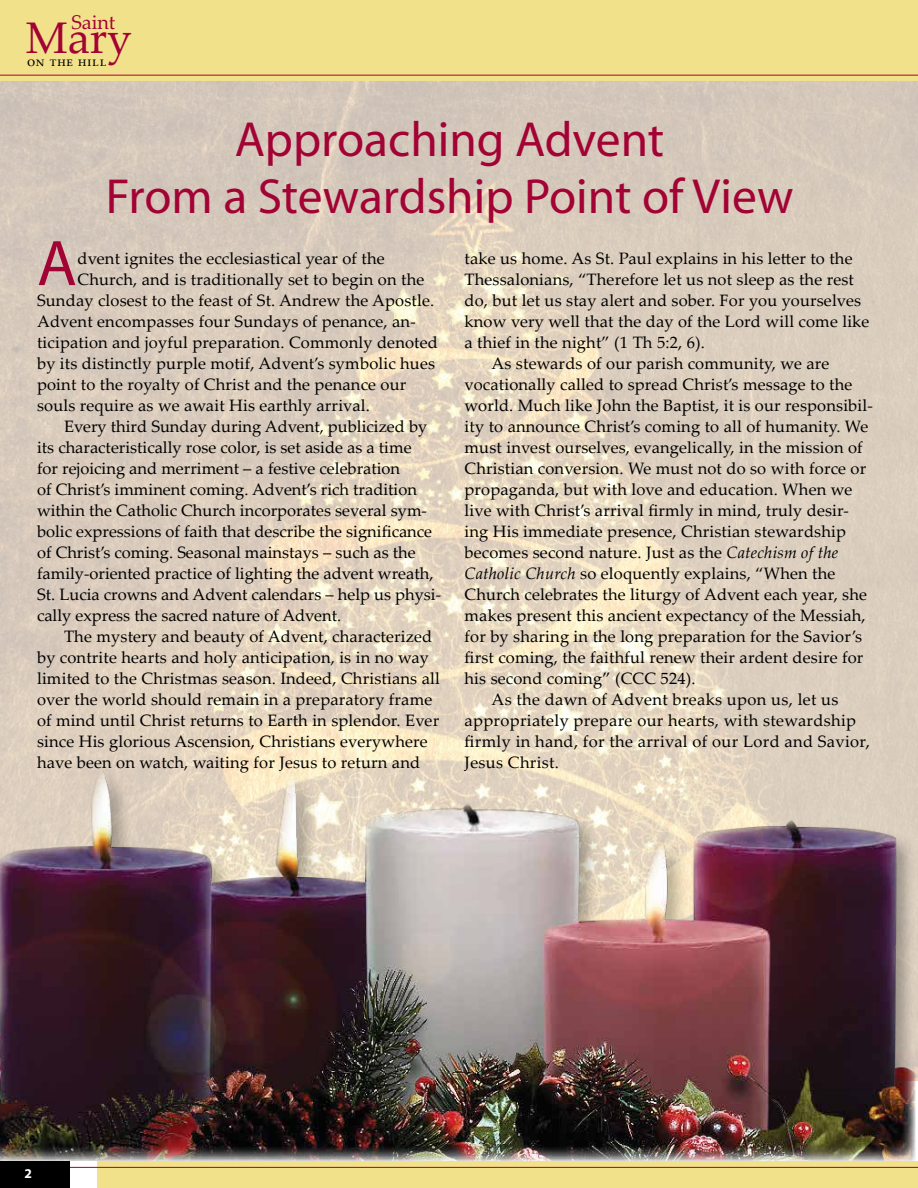
<style>
.page{position:relative;width:918px;height:1188px;background:#fff}
.page>*{position:absolute;margin:0;border:0;box-sizing:border-box;transform-origin:0 0}
.t1{font:64.95px "Myriad";color:#a30234}
.t2{font:49.5px/57px "Myriad";color:#a30234;text-align:center}
.t3{font:44.25px "Palatino Linotype";color:#a30234}
.t4{font:19.8px "Palatino Linotype";color:#a30234}
.t5{font:16.5px "Palatino Linotype";letter-spacing:.01em;color:#000}
.t6{font:14.25px "Palatino Linotype";color:#000}
.t7{font:700 13.5px "Myriad";color:#fff}
.s1{font-style:italic}
</style>
<div class="page">
<div style="left:97px;top:1161px;width:821px;height:27px;background:#f2e18b"></div>
<hr style="left:0;top:1167px;width:918px;height:1px;background:#a30234">
<div style="left:0;top:1161px;width:70px;height:27px;background:#000"></div>
<div style="left:0;top:0;width:918px;height:81px;background:#f2e18b"></div>
<hr style="left:0;top:75px;width:918px;height:1px;background:#a30234">
<hr style="left:917px;top:0;width:1px;height:81px;background:#f2e18b">
<img style="left:0;top:81px;width:918px;height:999px">
<img style="left:0;top:550px;width:915px;height:611px">
<p class="t4" style="left:71px;top:8px;width:46px">Saint</p>
<p class="t6" style="left:27px;top:51px;width:81px">on the hill</p>
<h3 class="t3" style="left:26px;top:7px;width:108px">Mary</h3>
<h2 class="t2" style="left:106px;top:113px;width:689px">Approaching Advent<br>From a Stewardship Point of View</h2>
<h1 class="t1" style="left:37px;top:231px;width:41px">A</h1>
<p class="t5" style="left:77px;top:247px;width:309px">dvent ignites the ecclesiastical year of the</p>
<p class="t5" style="left:77px;top:268px;width:348px">Church, and is traditionally set to begin on the</p>
<p class="t5" style="left:37px;top:289px;width:399px">Sunday closest to the feast of St. Andrew the Apostle.</p>
<p class="t5" style="left:37px;top:310px;width:380px">Advent encompasses four Sundays of penance, an-</p>
<p class="t5" style="left:37px;top:331px;width:402px">ticipation and joyful preparation. Commonly denoted</p>
<p class="t5" style="left:37px;top:352px;width:400px">by its distinctly purple motif, Advent’s symbolic hues</p>
<p class="t5" style="left:37px;top:373px;width:371px">point to the royalty of Christ and the penance our</p>
<p class="t5" style="left:37px;top:394px;width:334px">souls require as we await His earthly arrival.</p>
<p class="t5" style="left:64px;top:415px;width:365px">Every third Sunday during Advent, publicized by</p>
<p class="t5" style="left:37px;top:436px;width:376px">its characteristically rose color, is set aside as a time</p>
<p class="t5" style="left:37px;top:457px;width:365px">for rejoicing and merriment – a festive celebration</p>
<p class="t5" style="left:37px;top:478px;width:382px">of Christ’s imminent coming. Advent’s rich tradition</p>
<p class="t5" style="left:37px;top:499px;width:392px">within the Catholic Church incorporates several sym-</p>
<p class="t5" style="left:37px;top:520px;width:397px">bolic expressions of faith that describe the significance</p>
<p class="t5" style="left:37px;top:541px;width:380px">of Christ’s coming. Seasonal mainstays – such as the</p>
<p class="t5" style="left:37px;top:562px;width:398px">family-oriented practice of lighting the advent wreath,</p>
<p class="t5" style="left:37px;top:583px;width:406px">St. Lucia crowns and Advent calendars – help us physi-</p>
<p class="t5" style="left:37px;top:604px;width:306px">cally express the sacred nature of Advent.</p>
<p class="t5" style="left:64px;top:625px;width:370px">The mystery and beauty of Advent, characterized</p>
<p class="t5" style="left:37px;top:646px;width:394px">by contrite hearts and holy anticipation, is in no way</p>
<p class="t5" style="left:37px;top:667px;width:404px">limited to the Christmas season. Indeed, Christians all</p>
<p class="t5" style="left:37px;top:688px;width:397px">over the world should remain in a preparatory frame</p>
<p class="t5" style="left:37px;top:709px;width:404px">of mind until Christ returns to Earth in splendor. Ever</p>
<p class="t5" style="left:37px;top:730px;width:392px">since His glorious Ascension, Christians everywhere</p>
<p class="t5" style="left:37px;top:751px;width:385px">have been on watch, waiting for Jesus to return and</p>
<p class="t5" style="left:465px;top:247px;width:390px">take us home. As St. Paul explains in his letter to the</p>
<p class="t5" style="left:465px;top:268px;width:391px">Thessalonians, “Therefore let us not sleep as the rest</p>
<p class="t5" style="left:465px;top:289px;width:398px">do, but let us stay alert and sober. For you yourselves</p>
<p class="t5" style="left:465px;top:310px;width:407px">know very well that the day of the Lord will come like</p>
<p class="t5" style="left:465px;top:331px;width:242px">a thief in the night” (1 Th 5:2, 6).</p>
<p class="t5" style="left:492px;top:352px;width:339px">As stewards of our parish community, we are</p>
<p class="t5" style="left:465px;top:373px;width:389px">vocationally called to spread Christ’s message to the</p>
<p class="t5" style="left:465px;top:394px;width:410px">world. Much like John the Baptist, it is our responsibil-</p>
<p class="t5" style="left:465px;top:415px;width:405px">ity to announce Christ’s coming to all of humanity. We</p>
<p class="t5" style="left:465px;top:436px;width:400px">must invest ourselves, evangelically, in the mission of</p>
<p class="t5" style="left:465px;top:457px;width:403px">Christian conversion. We must not do so with force or</p>
<p class="t5" style="left:465px;top:478px;width:389px">propaganda, but with love and education. When we</p>
<p class="t5" style="left:465px;top:499px;width:386px">live with Christ’s arrival firmly in mind, truly desir-</p>
<p class="t5" style="left:465px;top:520px;width:383px">ing His immediate presence, Christian stewardship</p>
<p class="t5" style="left:465px;top:541px;width:375px">becomes second nature. Just as the <span class="s1">Catechism of the</span></p>
<p class="t5" style="left:465px;top:562px;width:372px"><span class="s1">Catholic Church</span> so eloquently explains, “When the</p>
<p class="t5" style="left:465px;top:583px;width:404px">Church celebrates the liturgy of Advent each year, she</p>
<p class="t5" style="left:465px;top:604px;width:403px">makes present this ancient expectancy of the Messiah,</p>
<p class="t5" style="left:465px;top:625px;width:399px">for by sharing in the long preparation for the Savior’s</p>
<p class="t5" style="left:465px;top:646px;width:400px">first coming, the faithful renew their ardent desire for</p>
<p class="t5" style="left:465px;top:667px;width:233px">his second coming” (CCC 524).</p>
<p class="t5" style="left:492px;top:688px;width:349px">As the dawn of Advent breaks upon us, let us</p>
<p class="t5" style="left:465px;top:709px;width:393px">appropriately prepare our hearts, with stewardship</p>
<p class="t5" style="left:465px;top:730px;width:407px">firmly in hand, for the arrival of our Lord and Savior,</p>
<p class="t5" style="left:465px;top:751px;width:96px">Jesus Christ.</p>
<p class="t7" style="left:24px;top:1166px;width:9px">2</p>
</div>
